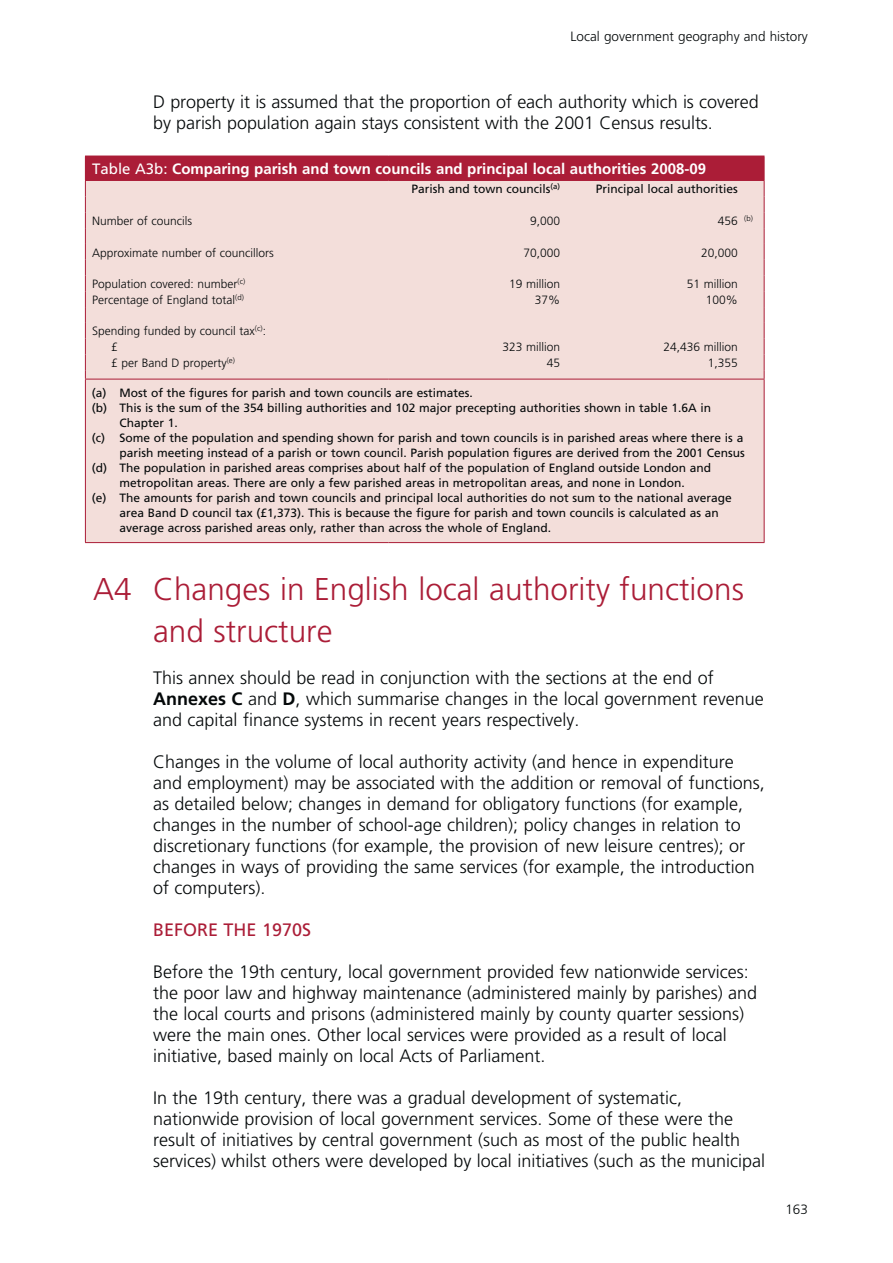
<style>
.page{position:relative;width:893px;height:1263px;background:#fff}
.page>*{position:absolute;margin:0;border:0;box-sizing:border-box;transform-origin:0 0}
.t1{font:300 31.5px/42px "Frutiger";color:#ab1d37}
.t2{font:300 18px/21px "Frutiger";color:#040809}
.t3{font:18px "Frutiger";color:#ab1d37}
.t4{font:700 15px "Frutiger";color:#fff}
.t5{font:300 13.5px "Frutiger";color:#040809}
.t6{font:12px "Frutiger";color:#040809}
.t7{font:300 12px/15.8px "Frutiger";color:#040809}
.s1{font-weight:400}
.s2{font-weight:700}
</style>
<div class="page">
<div style="left:85px;top:156px;width:679px;height:24px;background:#ab1d37"></div>
<div style="left:86px;top:181px;width:678px;height:361px;background:#f3deda"></div>
<hr style="left:85px;top:180px;width:304px;height:1px;background:#ab1d37">
<hr style="left:389px;top:180px;width:375px;height:1px;background:#ab1d37">
<svg style="left:85px;top:181px;width:1px;height:198px"></svg>
<svg style="left:764px;top:156px;width:1px;height:223px"></svg>
<hr style="left:85px;top:379px;width:304px;height:1px;background:#ab1d37">
<hr style="left:85px;top:379px;width:1px;height:163px;background:#ab1d37">
<hr style="left:389px;top:379px;width:375px;height:1px;background:#ab1d37">
<hr style="left:764px;top:379px;width:1px;height:163px;background:#ab1d37">
<hr style="left:85px;top:542px;width:304px;height:1px;background:#ab1d37">
<hr style="left:389px;top:542px;width:375px;height:1px;background:#ab1d37">
<p class="t5" style="left:571px;top:31px;width:239px">Local government geography and history</p>
<p class="t2" style="left:153px;top:92px;width:607px">D property it is assumed that the proportion of each authority which is covered by parish population again stays consistent with the 2001 Census results.</p>
<p class="t4" style="left:92px;top:163px;width:615px"><span class="s1">Table A3b:</span> Comparing parish and town councils and principal local authorities 2008-09</p>
<p class="t6" style="left:411px;top:184px;width:150px">Parish and town councils<sup>(a)</sup></p>
<p class="t6" style="left:596px;top:184px;width:144px">Principal local authorities</p>
<p class="t7" style="left:92px;top:214px;width:102px">Number of councils</p>
<p class="t7" style="left:530px;top:214px;width:32px">9,000</p>
<p class="t7" style="left:718px;top:214px;width:37px">456 <sup>(b)</sup></p>
<p class="t7" style="left:92px;top:245px;width:183px">Approximate number of councillors</p>
<p class="t7" style="left:523px;top:245px;width:38px">70,000</p>
<p class="t7" style="left:701px;top:245px;width:38px">20,000</p>
<p class="t7" style="left:92px;top:277px;width:155px">Population covered: number<sup>(c)</sup></p>
<p class="t7" style="left:509px;top:277px;width:53px">19 million</p>
<p class="t7" style="left:687px;top:277px;width:53px">51 million</p>
<p class="t7" style="left:92px;top:293px;width:153px">Percentage of England total<sup>(d)</sup></p>
<p class="t7" style="left:535px;top:293px;width:27px">37%</p>
<p class="t7" style="left:706px;top:293px;width:34px">100%</p>
<p class="t7" style="left:111px;top:324px;width:156px;text-indent:-19px">Spending funded by council tax<sup>(c)</sup>: £</p>
<p class="t7" style="left:502px;top:340px;width:59px">323 million</p>
<p class="t7" style="left:663px;top:340px;width:76px">24,436 million</p>
<p class="t7" style="left:111px;top:356px;width:125px">£ per Band D property<sup>(e)</sup></p>
<p class="t7" style="left:547px;top:356px;width:15px">45</p>
<p class="t7" style="left:708px;top:356px;width:32px">1,355</p>
<p class="t6" style="left:92px;top:388px;width:383px">(a) Most of the figures for parish and town councils are estimates.</p>
<p class="t6" style="left:92px;top:403px;width:621px">(b) This is the sum of the 354 billing authorities and 102 major precepting authorities shown in table 1.6A in</p>
<p class="t6" style="left:119px;top:418px;width:60px">Chapter 1.</p>
<p class="t6" style="left:92px;top:433px;width:653px">(c) Some of the population and spending shown for parish and town councils is in parished areas where there is a</p>
<p class="t6" style="left:119px;top:448px;width:627px">parish meeting instead of a parish or town council. Parish population figures are derived from the 2001 Census</p>
<p class="t6" style="left:92px;top:463px;width:621px">(d) The population in parished areas comprises about half of the population of England outside London and</p>
<p class="t6" style="left:119px;top:478px;width:567px">metropolitan areas. There are only a few parished areas in metropolitan areas, and none in London.</p>
<p class="t6" style="left:92px;top:493px;width:642px">(e) The amounts for parish and town councils and principal local authorities do not sum to the national average</p>
<p class="t6" style="left:119px;top:508px;width:601px">area Band D council tax (£1,373). This is because the figure for parish and town councils is calculated as an</p>
<p class="t6" style="left:119px;top:523px;width:433px">average across parished areas only, rather than across the whole of England.</p>
<h1 class="t1" style="left:153px;top:570px;width:592px;text-indent:-60px">A4 Changes in English local authority functions and structure</h1>
<p class="t2" style="left:153px;top:669px;width:612px">This annex should be read in conjunction with the sections at the end of<br><span class="s2">Annexes C</span> and <span class="s2">D</span>, which summarise changes in the local government revenue and capital finance systems in recent years respectively.</p>
<p class="t2" style="left:153px;top:753px;width:613px">Changes in the volume of local authority activity (and hence in expenditure and employment) may be associated with the addition or removal of functions, as detailed below; changes in demand for obligatory functions (for example, changes in the number of school-age children); policy changes in relation to discretionary functions (for example, the provision of new leisure centres); or changes in ways of providing the same services (for example, the introduction of computers).</p>
<p class="t3" style="left:153px;top:922px;width:160px">BEFORE THE 1970S</p>
<p class="t2" style="left:153px;top:963px;width:606px">Before the 19th century, local government provided few nationwide services: the poor law and highway maintenance (administered mainly by parishes) and the local courts and prisons (administered mainly by county quarter sessions) were the main ones. Other local services were provided as a result of local initiative, based mainly on local Acts of Parliament.</p>
<p class="t2" style="left:153px;top:1089px;width:614px">In the 19th century, there was a gradual development of systematic, nationwide provision of local government services. Some of these were the result of initiatives by central government (such as most of the public health services) whilst others were developed by local initiatives (such as the municipal</p>
<p class="t5" style="left:785px;top:1204px;width:24px">163</p>
</div>
